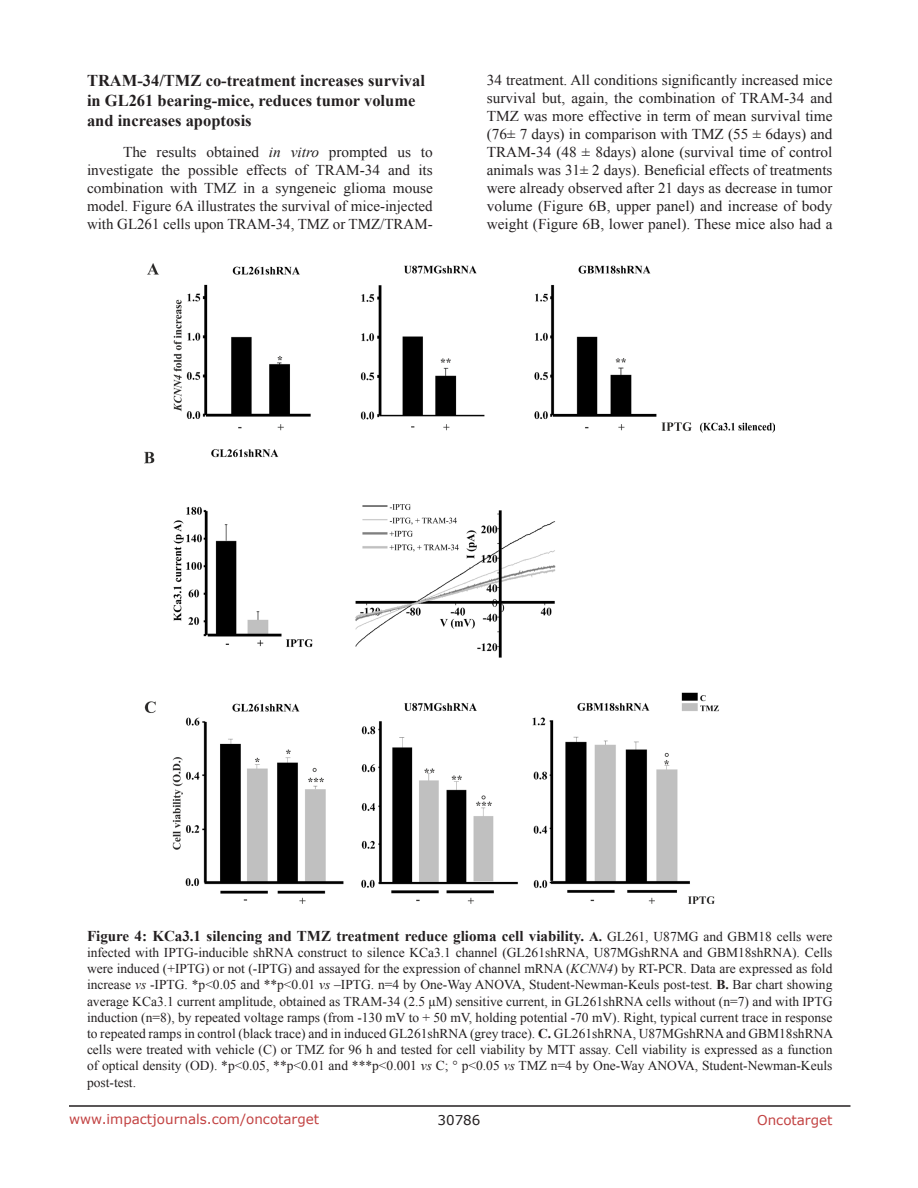
<style>
.page{position:relative;width:918px;height:1188px;background:#fff}
.page>*{position:absolute;margin:0;border:0;box-sizing:border-box;transform-origin:0 0}
.SubHeading{font:700 16.5px/19.8px "Times New Roman";color:#231f20}
.BodyText{font:15px/18px "Times New Roman";color:#231f20;text-align:justify}
.figuretext{font:700 15px "Times New Roman";color:#231f20}
.figuretext-2{font:13.5px/16.2px "Times New Roman";color:#231f20;text-align:justify}
.t1{font:13.5px "Verdana";color:#c24141}
.t2{font:13.5px "Verdana";color:#231f20}
.s1{font-style:italic}
.s2{font-size:13.5px}
.s3{font-weight:400;font-size:13.5px}
.s4{font-weight:700}
</style>
<div class="page">
<hr style="left:69px;top:1105px;width:781px;height:2px;background:#231f20">
<img style="left:145px;top:263px;width:630px;height:640px">
<p class="SubHeading" style="left:87px;top:70px;width:340px">TRAM-34/TMZ co-treatment increases survival in GL261 bearing-mice, reduces tumor volume and increases apoptosis</p>
<p class="BodyText" style="left:87px;top:143px;width:347px;text-indent:36px">The results obtained <span class="s1">in vitro</span> prompted us to investigate the possible effects of TRAM-34 and its combination with TMZ in a syngeneic glioma mouse model. Figure 6A illustrates the survival of mice-injected with GL261 cells upon TRAM-34, TMZ or TMZ/TRAM-</p>
<p class="BodyText" style="left:487px;top:71px;width:347px">34 treatment. All conditions significantly increased mice survival but, again, the combination of TRAM-34 and TMZ was more effective in term of mean survival time (76± 7 days) in comparison with TMZ (55 ± 6days) and TRAM-34 (48 ± 8days) alone (survival time of control animals was 31± 2 days). Beneficial effects of treatments were already observed after 21 days as decrease in tumor volume (Figure 6B, upper panel) and increase of body weight (Figure 6B, lower panel). These mice also had a</p>
<p class="figuretext" style="left:87px;top:925px;width:747px">Figure 4: KCa3.1 silencing and TMZ treatment reduce glioma cell viability. <span class="s2">A.</span> <span class="s3">GL261, U87MG and GBM18 cells were</span></p>
<p class="figuretext-2" style="left:87px;top:944px;width:748px">infected with IPTG-inducible shRNA construct to silence KCa3.1 channel (GL261shRNA, U87MGshRNA and GBM18shRNA). Cells were induced (+IPTG) or not (-IPTG) and assayed for the expression of channel mRNA (<span class="s1">KCNN4</span>) by RT-PCR. Data are expressed as fold increase <span class="s1">vs</span> -IPTG. *p&lt;0.05 and **p&lt;0.01 <span class="s1">vs</span> –IPTG. n=4 by One-Way ANOVA, Student-Newman-Keuls post-test. <span class="s4">B.</span> Bar chart showing average KCa3.1 current amplitude, obtained as TRAM-34 (2.5 μM) sensitive current, in GL261shRNA cells without (n=7) and with IPTG induction (n=8), by repeated voltage ramps (from -130 mV to + 50 mV, holding potential -70 mV). Right, typical current trace in response to repeated ramps in control (black trace) and in induced GL261shRNA (grey trace). <span class="s4">C.</span> GL261shRNA, U87MGshRNA and GBM18shRNA cells were treated with vehicle (C) or TMZ for 96 h and tested for cell viability by MTT assay. Cell viability is expressed as a function of optical density (OD). *p&lt;0.05, **p&lt;0.01 and ***p&lt;0.001 <span class="s1">vs</span> C; ° p&lt;0.05 <span class="s1">vs</span> TMZ n=4 by One-Way ANOVA, Student-Newman-Keuls post-test.</p>
<p class="t1" style="left:69px;top:1110px;width:252px">www.impactjournals.com/oncotarget</p>
<p class="t2" style="left:438px;top:1111px;width:44px">30786</p>
<p class="t1" style="left:757px;top:1111px;width:77px">Oncotarget</p>
</div>
